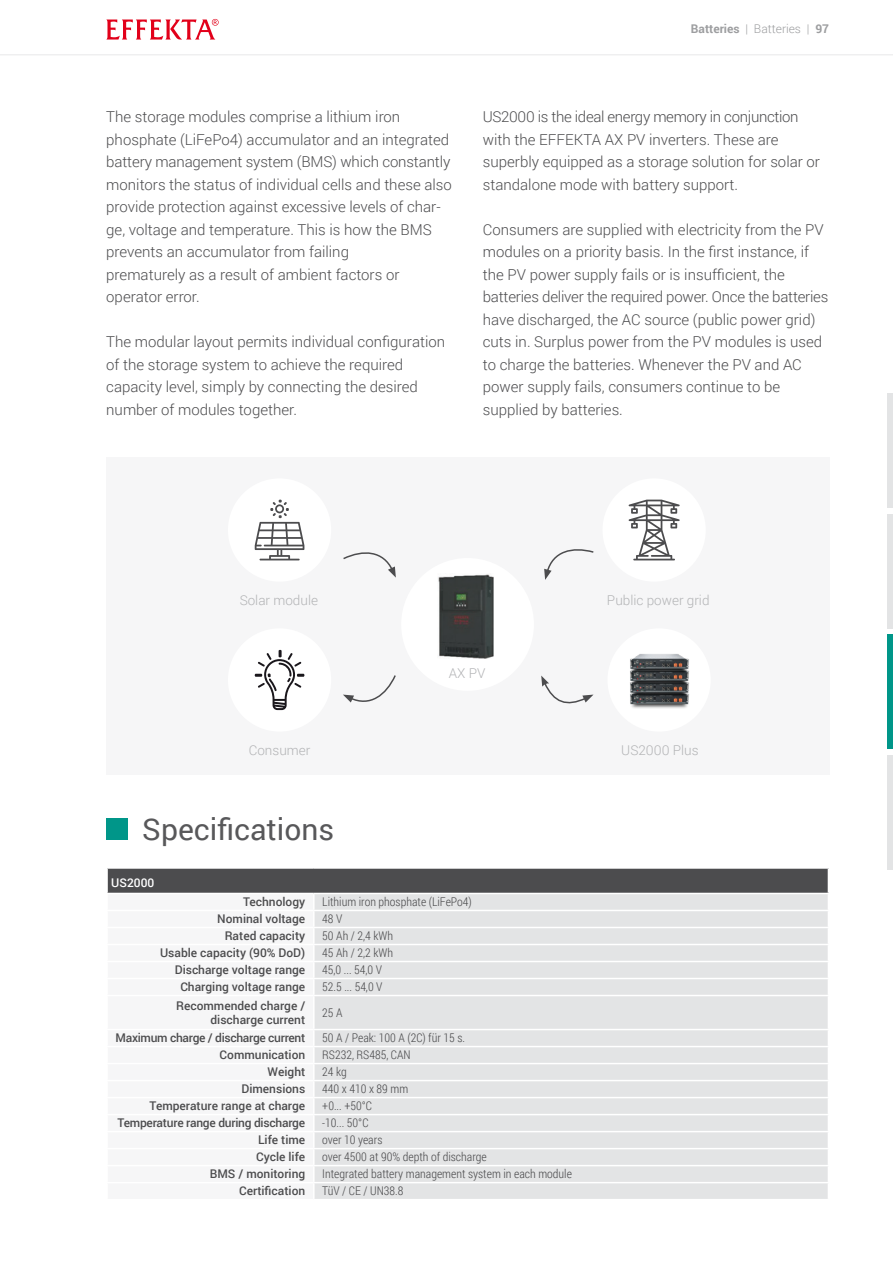
<style>
.page{position:relative;width:893px;height:1263px;background:#fff}
.page>*{position:absolute;margin:0;border:0;box-sizing:border-box;transform-origin:0 0}
.t1{font:30px "Roboto";color:#58585a}
.t2{font:300 15px/22.5px "Roboto";color:#4c4c4e}
.t3{font:300 13.5px "Roboto";color:#b2b3b5}
.t4{font:300 12px "Roboto Condensed";color:#4c4c4e}
.t5{font:500 12px/14.4px "Roboto";color:#4c4c4e;text-align:right}
.t6{font:500 12px "Roboto";letter-spacing:-.02em;color:#4c4c4e}
.t7{font:500 12px "Roboto";letter-spacing:-.025em;color:#4c4c4e}
.t8{font:700 12px "Roboto";color:#9d9ea0}
.t9{font:500 12px "Roboto";color:#fff}
.s1{font-weight:300}
</style>
<div class="page">
<svg style="left:106px;top:19px;width:113px;height:21px"></svg>
<svg style="left:0;top:54px;width:893px;height:1px"></svg>
<div style="left:887px;top:514px;width:6px;height:114px;background:#e3e4e5"></div>
<div style="left:887px;top:634px;width:6px;height:115px;background:#009689"></div>
<div style="left:887px;top:755px;width:6px;height:115px;background:#e3e4e5"></div>
<div style="left:887px;top:393px;width:6px;height:115px;background:#e3e4e5"></div>
<div style="left:106px;top:457px;width:724px;height:318px;background:#f6f6f7"></div>
<div style="left:401px;top:558px;width:133px;height:133px;background:#fff;border-radius:50%"></div>
<img style="left:438px;top:574px;width:55px;height:85px">
<div style="left:228px;top:628px;width:103px;height:104px;background:#fff;border-radius:50%"></div>
<svg style="left:255px;top:650px;width:49px;height:60px"></svg>
<div style="left:228px;top:478px;width:103px;height:104px;background:#fff;border-radius:50%"></div>
<svg style="left:255px;top:500px;width:49px;height:60px"></svg>
<div style="left:602px;top:478px;width:104px;height:104px;background:#fff;border-radius:50%"></div>
<svg style="left:629px;top:500px;width:51px;height:60px"></svg>
<svg style="left:343px;top:552px;width:53px;height:26px"></svg>
<svg style="left:544px;top:549px;width:50px;height:31px"></svg>
<div style="left:607px;top:628px;width:104px;height:104px;background:#fff;border-radius:50%"></div>
<img style="left:630px;top:654px;width:59px;height:54px">
<svg style="left:541px;top:675px;width:52px;height:29px"></svg>
<svg style="left:343px;top:675px;width:53px;height:28px"></svg>
<div style="left:107px;top:868px;width:721px;height:25px;background:#4c4c4e"></div>
<div style="left:315px;top:894px;width:513px;height:305px;background:#e3e4e5"></div>
<hr style="left:106px;top:867px;width:208px;height:2px;background:#fff">
<hr style="left:106px;top:869px;width:2px;height:24px;background:#fff">
<hr style="left:314px;top:867px;width:515px;height:2px;background:#fff">
<hr style="left:314px;top:910px;width:515px;height:1px;background:#fff">
<hr style="left:314px;top:927px;width:515px;height:1px;background:#fff">
<hr style="left:314px;top:944px;width:515px;height:1px;background:#fff">
<hr style="left:314px;top:961px;width:515px;height:1px;background:#fff">
<hr style="left:314px;top:978px;width:515px;height:1px;background:#fff">
<svg style="left:314px;top:894px;width:1px;height:101px"></svg>
<hr style="left:314px;top:995px;width:515px;height:1px;background:#fff">
<hr style="left:314px;top:1029px;width:515px;height:1px;background:#fff">
<hr style="left:314px;top:1046px;width:515px;height:1px;background:#fff">
<hr style="left:314px;top:1063px;width:515px;height:1px;background:#fff">
<hr style="left:314px;top:1080px;width:515px;height:1px;background:#fff">
<hr style="left:314px;top:1097px;width:515px;height:1px;background:#fff">
<hr style="left:314px;top:1114px;width:515px;height:1px;background:#fff">
<hr style="left:314px;top:1131px;width:515px;height:1px;background:#fff">
<hr style="left:314px;top:1148px;width:515px;height:1px;background:#fff">
<hr style="left:314px;top:1165px;width:515px;height:1px;background:#fff">
<hr style="left:314px;top:1182px;width:515px;height:1px;background:#fff">
<svg style="left:314px;top:1030px;width:1px;height:169px"></svg>
<div style="left:106px;top:818px;width:22px;height:22px;background:#009689"></div>
<p class="t2" style="left:106px;top:105px;width:347px">The storage modules comprise a lithium iron phosphate (LiFePo4) accumulator and an integrated battery management system (BMS) which constantly monitors the status of individual cells and these also provide protection against excessive levels of char&shy;ge, voltage and temperature. This is how the BMS prevents an accumulator from failing<br>prematurely as a result of ambient factors or operator error.</p>
<p class="t2" style="left:106px;top:330px;width:340px">The modular layout permits individual configuration of the storage system to achieve the required capacity level, simply by connecting the desired number of modules together.</p>
<p class="t8" style="left:691px;top:20px;width:140px">Batteries <span class="s1">| Batteries |</span> 97</p>
<p class="t2" style="left:483px;top:105px;width:339px">US2000 is the ideal energy memory in conjunction with the EFFEKTA AX PV inverters. These are superbly equipped as a storage solution for solar or standalone mode with battery support.</p>
<p class="t2" style="left:483px;top:218px;width:347px">Consumers are supplied with electricity from the PV modules on a priority basis. In the first instance, if the PV power supply fails or is insufficient, the batteries deliver the required power. Once the batteries have discharged, the AC source (public power grid) cuts in. Surplus power from the PV modules is used to charge the batteries. Whenever the PV and AC power supply fails, consumers continue to be supplied by batteries.</p>
<p class="t3" style="left:240px;top:591px;width:80px">Solar module</p>
<p class="t3" style="left:607px;top:591px;width:104px">Public power grid</p>
<p class="t3" style="left:249px;top:740px;width:63px">Consumer</p>
<h1 class="t1" style="left:142px;top:808px;width:193px">Specifications</h1>
<p class="t9" style="left:111px;top:874px;width:44px">US2000</p>
<p class="t3" style="left:449px;top:664px;width:38px">AX PV</p>
<p class="t5" style="left:243px;top:894px;width:64px">Technology</p>
<p class="t4" style="left:322px;top:894px;width:151px">Lithium iron phosphate (LiFePo4)</p>
<p class="t5" style="left:217px;top:911px;width:90px">Nominal voltage</p>
<p class="t4" style="left:322px;top:911px;width:22px">48 V</p>
<p class="t5" style="left:225px;top:928px;width:82px">Rated capacity</p>
<p class="t4" style="left:322px;top:928px;width:72px">50 Ah / 2,4 kWh</p>
<p class="t5" style="left:160px;top:945px;width:147px">Usable capacity (90% DoD)</p>
<p class="t4" style="left:322px;top:945px;width:72px">45 Ah / 2,2 kWh</p>
<p class="t5" style="left:175px;top:962px;width:132px">Discharge voltage range</p>
<p class="t4" style="left:322px;top:962px;width:61px">45,0 ... 54,0 V</p>
<p class="t5" style="left:180px;top:979px;width:126px">Charging voltage range</p>
<p class="t4" style="left:322px;top:979px;width:62px">52.5 ... 54,0 V</p>
<p class="t5" style="left:176px;top:998px;width:131px">Recommended charge / discharge current</p>
<p class="t4" style="left:322px;top:1004px;width:22px">25 A</p>
<p class="t7" style="left:116px;top:1029px;width:191px">Maximum charge / discharge current</p>
<p class="t4" style="left:322px;top:1030px;width:144px">50 A / Peak: 100 A (2C) für 15 s.</p>
<p class="t5" style="left:220px;top:1047px;width:87px">Communication</p>
<p class="t4" style="left:322px;top:1047px;width:90px">RS232, RS485, CAN</p>
<p class="t5" style="left:268px;top:1064px;width:39px">Weight</p>
<p class="t4" style="left:322px;top:1064px;width:26px">24 kg</p>
<p class="t5" style="left:242px;top:1081px;width:65px">Dimensions</p>
<p class="t4" style="left:322px;top:1081px;width:87px">440 x 410 x 89 mm</p>
<p class="t5" style="left:150px;top:1098px;width:157px">Temperature range at charge</p>
<p class="t4" style="left:322px;top:1098px;width:51px">+0... +50°C</p>
<p class="t6" style="left:118px;top:1114px;width:189px">Temperature range during discharge</p>
<p class="t4" style="left:322px;top:1115px;width:48px">-10... 50°C</p>
<p class="t5" style="left:258px;top:1132px;width:49px">Life time</p>
<p class="t4" style="left:322px;top:1132px;width:62px">over 10 years</p>
<p class="t5" style="left:256px;top:1149px;width:51px">Cycle life</p>
<p class="t4" style="left:322px;top:1149px;width:166px">over 4500 at 90% depth of discharge</p>
<p class="t5" style="left:210px;top:1166px;width:97px">BMS / monitoring</p>
<p class="t4" style="left:322px;top:1166px;width:251px">Integrated battery management system in each module</p>
<p class="t5" style="left:239px;top:1183px;width:68px">Certification</p>
<p class="t4" style="left:322px;top:1183px;width:83px">TüV / CE / UN38.8</p>
<p class="t3" style="left:621px;top:740px;width:79px">US2000 Plus</p>
</div>
